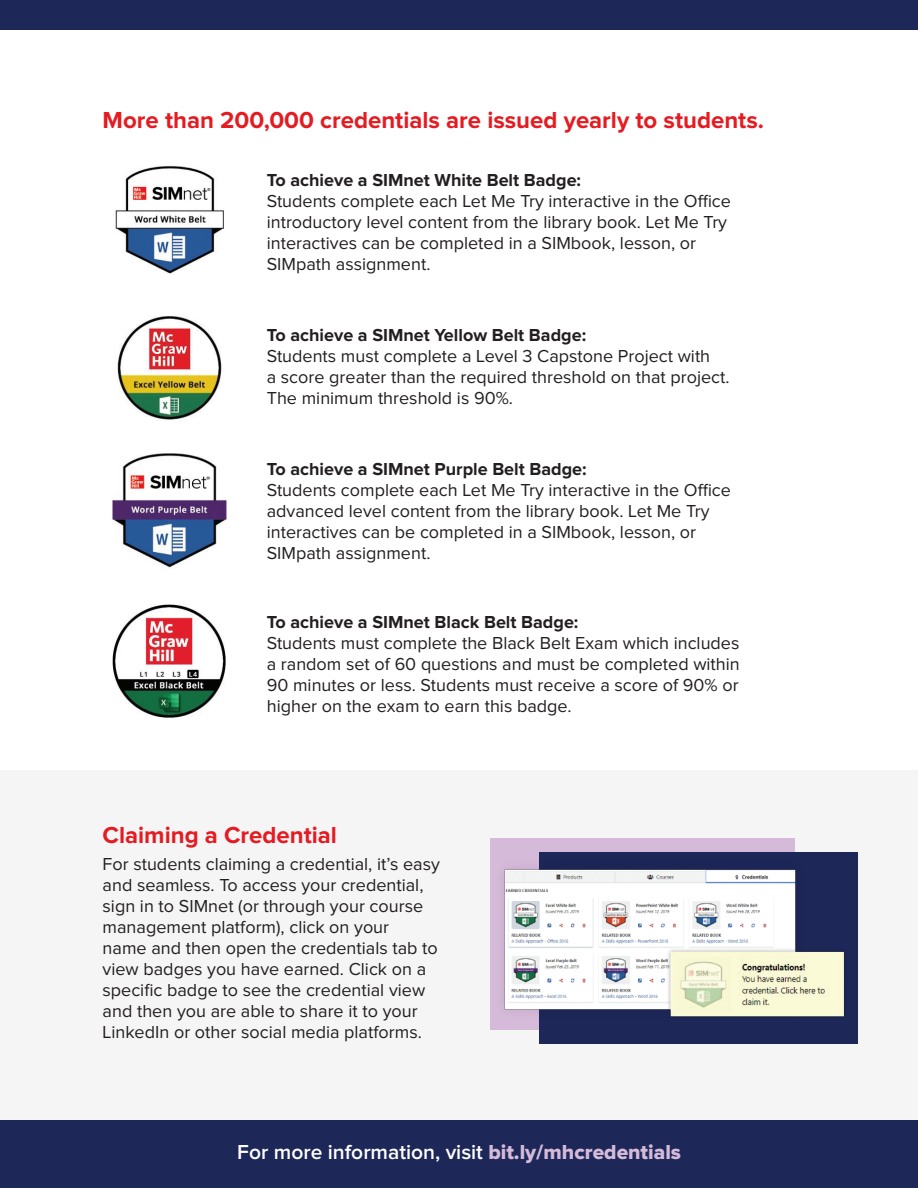
<style>
.page{position:relative;width:918px;height:1188px;background:#fff}
.page>*{position:absolute;margin:0;border:0;box-sizing:border-box;transform-origin:0 0}
.t1{font:700 24px "Proxima Nova";color:#e51b21}
.t2{font:600 21px "Proxima Nova";color:#fff}
.Headline{font:18px/21px "Proxima Nova";color:#231f20}
.s1{font-weight:700}
.s2{font-family:"Proxima Nova Extrabld";font-weight:400;color:#d5bad9}
</style>
<div class="page">
<div style="left:0;top:771px;width:918px;height:350px;background:#f5f5f6"></div>
<div style="left:490px;top:838px;width:304px;height:192px;background:#d5bad9"></div>
<div style="left:539px;top:852px;width:319px;height:192px;background:#1d2758"></div>
<img style="left:504px;top:845px;width:340px;height:172px">
<div style="left:0;top:1120px;width:918px;height:68px;background:#1d2758"></div>
<div style="left:0;top:0;width:918px;height:30px;background:#1d2758"></div>
<img style="left:113px;top:605px;width:113px;height:113px">
<img style="left:112px;top:453px;width:115px;height:116px">
<img style="left:115px;top:166px;width:109px;height:108px">
<img style="left:117px;top:316px;width:105px;height:104px">
<p class="t1" style="left:103px;top:106px;width:663px">More than 200,000 credentials are issued yearly to students.</p>
<p class="Headline" style="left:267px;top:170px;width:466px"><span class="s1">To achieve a SIMnet White Belt Badge:<br></span>Students complete each Let Me Try interactive in the Office introductory level content from the library book. Let Me Try interactives can be completed in a SIMbook, lesson, or SIMpath assignment.</p>
<p class="Headline" style="left:267px;top:325px;width:464px"><span class="s1">To achieve a SIMnet Yellow Belt Badge:<br></span>Students must complete a Level 3 Capstone Project with<br>a score greater than the required threshold on that project.<br>The minimum threshold is 90%.</p>
<p class="Headline" style="left:267px;top:459px;width:466px"><span class="s1">To achieve a SIMnet Purple Belt Badge:<br></span>Students complete each Let Me Try interactive in the Office advanced level content from the library book. Let Me Try interactives can be completed in a SIMbook, lesson, or SIMpath assignment.</p>
<p class="Headline" style="left:267px;top:612px;width:475px"><span class="s1">To achieve a SIMnet Black Belt Badge:<br></span>Students must complete the Black Belt Exam which includes a random set of 60 questions and must be completed within 90 minutes or less. Students must receive a score of 90% or higher on the exam to earn this badge.</p>
<p class="t1" style="left:103px;top:821px;width:236px">Claiming a Credential</p>
<p class="Headline" style="left:103px;top:854px;width:339px">For students claiming a credential, it’s easy and seamless. To access your credential, sign in to SIMnet (or through your course management platform), click on your<br>name and then open the credentials tab to view badges you have earned. Click on a specific badge to see the credential view and then you are able to share it to your LinkedIn or other social media platforms.</p>
<p class="t2" style="left:237px;top:1140px;width:445px">For more information, visit <span class="s2">bit.ly/mhcredentials</span></p>
</div>
